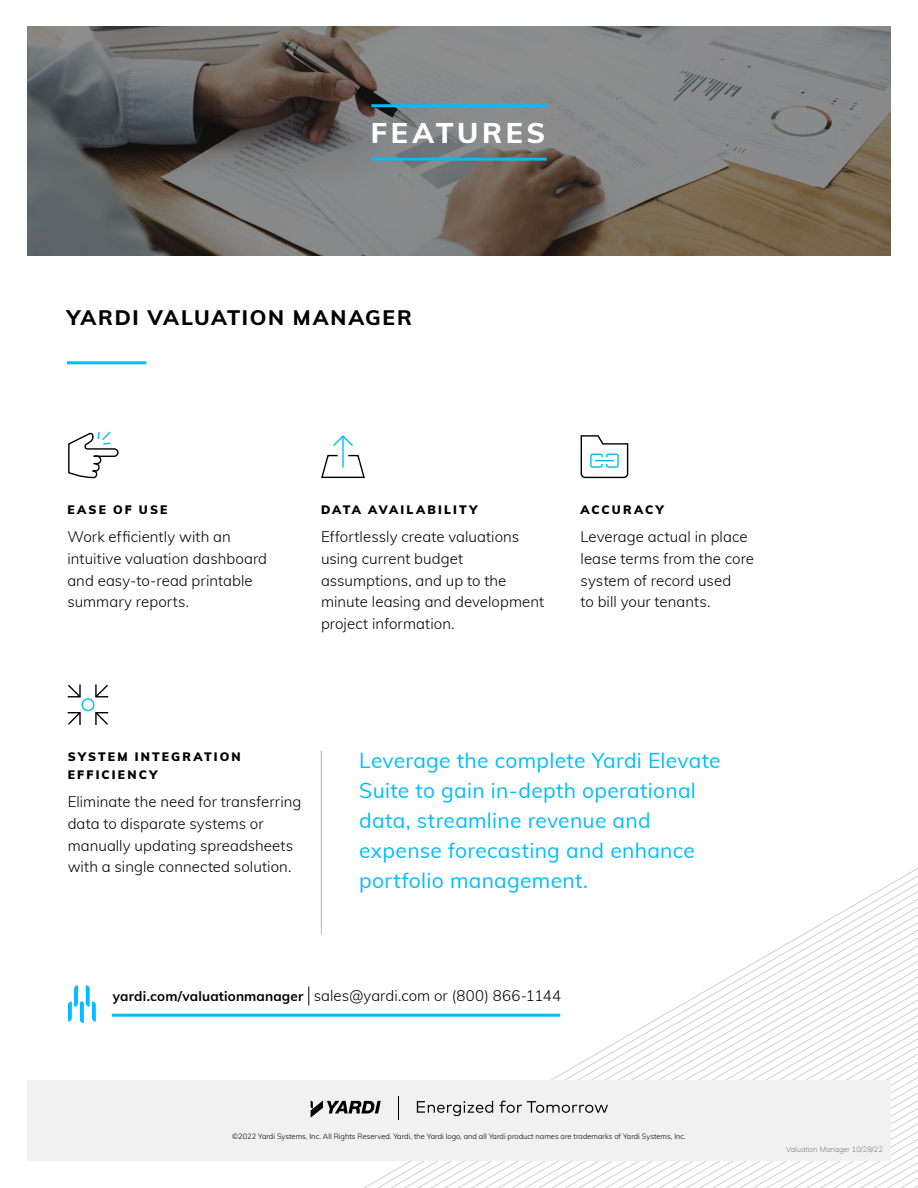
<style>
.page{position:relative;width:918px;height:1188px;background:#fff}
.page>*{position:absolute;margin:0;border:0;box-sizing:border-box;transform-origin:0 0}
.t1{font:800 28.5px "Muli";letter-spacing:.13em;color:#fff}
.t2{font:21px/30px "Muli";letter-spacing:.015em;color:#00bdff}
.t3{font:800 21px "Muli";letter-spacing:.075em;color:#000}
.t4{font:300 15px/21.8px "Muli";letter-spacing:.005em;color:#000}
.t5{font:900 12px/18px "Muli";letter-spacing:.175em;color:#000}
.t6{font:300 7.5px "Muli";color:#000}
.t7{font:200 7.5px "Muli";color:#58595b}
.s1{font-weight:700;font-size:13.5px}
</style>
<div class="page">
<svg style="left:227px;top:767px;width:691px;height:421px"></svg>
<svg style="left:27px;top:26px;width:864px;height:230px;background:#73706c"></svg>
<div style="left:27px;top:1080px;width:864px;height:81px;background:#f1f1f2"></div>
<svg style="left:311px;top:1100px;width:70px;height:18px"></svg>
<svg style="left:417px;top:1101px;width:191px;height:15px"></svg>
<svg style="left:398px;top:1096px;width:1px;height:24px"></svg>
<hr style="left:67px;top:361px;width:79px;height:3px;background:#00bdff">
<hr style="left:371px;top:158px;width:176px;height:3px;background:#00bdff">
<hr style="left:371px;top:104px;width:176px;height:3px;background:#00bdff">
<svg style="left:308px;top:987px;width:1px;height:18px"></svg>
<hr style="left:112px;top:1014px;width:448px;height:3px;background:#00bdff">
<svg style="left:68px;top:985px;width:28px;height:38px"></svg>
<hr style="left:321px;top:751px;width:1px;height:183px;background:#000">
<svg style="left:67px;top:684px;width:14px;height:14px"></svg>
<svg style="left:95px;top:684px;width:14px;height:14px"></svg>
<svg style="left:95px;top:712px;width:14px;height:13px"></svg>
<svg style="left:67px;top:712px;width:14px;height:13px"></svg>
<div style="left:81px;top:698px;width:13px;height:13px;border:1px solid #00bdff;border-radius:50%"></div>
<svg style="left:68px;top:431px;width:51px;height:48px"></svg>
<hr style="left:342px;top:436px;width:2px;height:32px;background:#00bdff">
<svg style="left:333px;top:435px;width:20px;height:12px"></svg>
<svg style="left:321px;top:454px;width:44px;height:24px"></svg>
<svg style="left:580px;top:435px;width:49px;height:44px"></svg>
<h1 class="t1" style="left:371px;top:112px;width:176px">FEATURES</h1>
<h2 class="t3" style="left:67px;top:302px;width:347px">YARDI VALUATION MANAGER</h2>
<p class="t5" style="left:67px;top:500px;width:102px">EASE OF USE</p>
<p class="t4" style="left:67px;top:525px;width:201px">Work efficiently with an intuitive valuation dashboard and easy-to-read printable summary reports.</p>
<p class="t5" style="left:321px;top:500px;width:158px">DATA AVAILABILITY</p>
<p class="t4" style="left:321px;top:525px;width:225px">Effortlessly create valuations using current budget assumptions, and up to the minute leasing and development project information.</p>
<p class="t5" style="left:580px;top:500px;width:85px">ACCURACY</p>
<p class="t4" style="left:580px;top:525px;width:175px">Leverage actual in place lease terms from the core system of record used<br>to bill your tenants.</p>
<p class="t5" style="left:68px;top:747px;width:175px">SYSTEM INTEGRATION<br>EFFICIENCY</p>
<p class="t4" style="left:68px;top:790px;width:235px">Eliminate the need for transferring data to disparate systems or manually updating spreadsheets with a single connected solution.</p>
<h2 class="t2" style="left:359px;top:745px;width:363px">Leverage the complete Yardi Elevate<br>Suite to gain in-depth operational data, streamline revenue and expense forecasting and enhance portfolio management.</h2>
<p class="t4" style="left:113px;top:984px;width:450px"><span class="s1">yardi.com/valuationmanager</span> sales@yardi.com or (800) 866-1144</p>
<p class="t6" style="left:232px;top:1131px;width:455px">©2022 Yardi Systems, Inc. All Rights Reserved. Yardi, the Yardi logo, and all Yardi product names are trademarks of Yardi Systems, Inc.</p>
<p class="t7" style="left:786px;top:1144px;width:98px">Valuation Manager 10/28/22</p>
</div>
